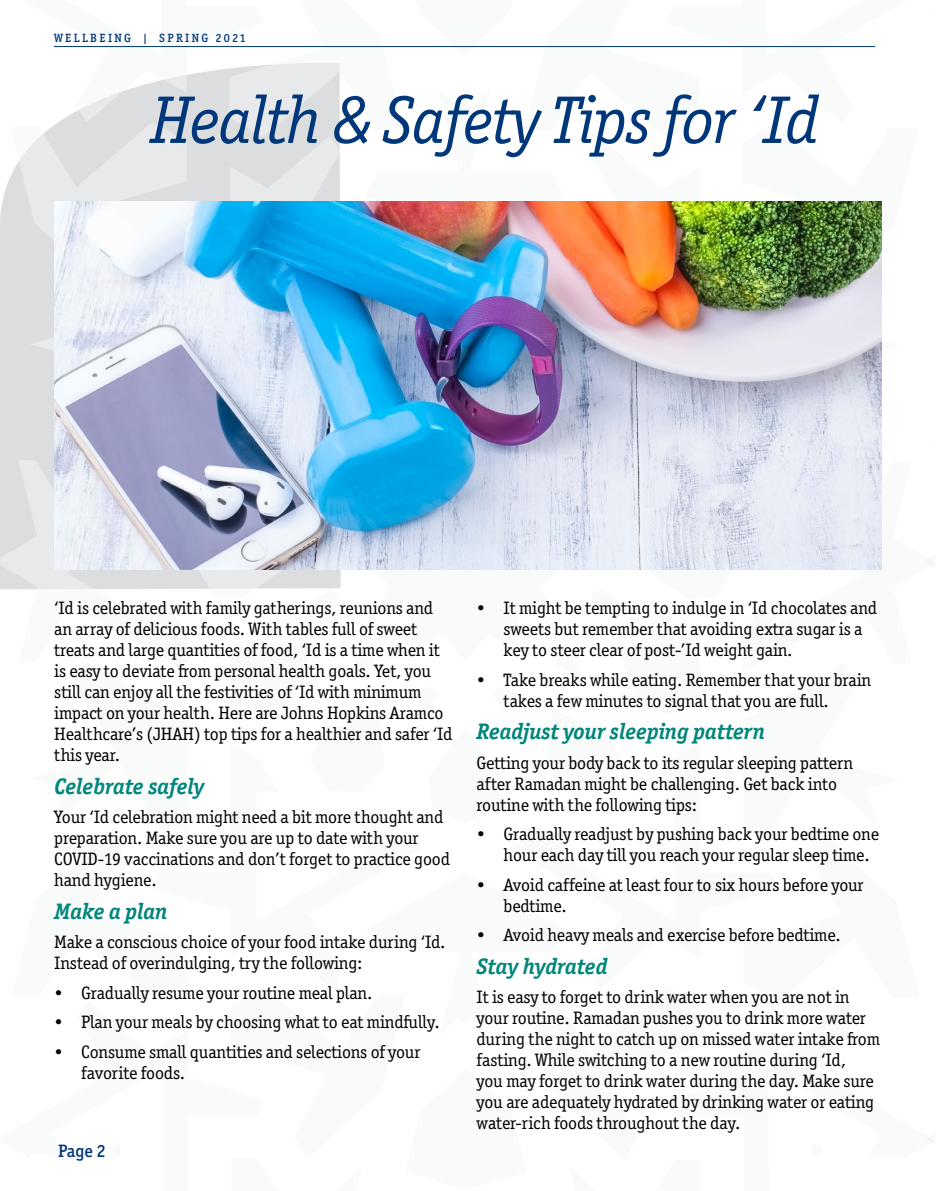
<style>
.page{position:relative;width:936px;height:1191px;background:#fff}
.page>*{position:absolute;margin:0;border:0;box-sizing:border-box;transform-origin:0 0}
.t1{font:italic 67.5px "Officina Ser ITC Std";letter-spacing:-.02em;color:#00377b}
.t2{font:italic 700 22.5px "Officina Ser ITC Std";color:#00867b}
.t3{font:18px/21px "Officina Ser ITC Std";letter-spacing:-.01em;color:#000}
.t4{font:500 18px "Officina Ser ITC Std";color:#00377b}
.t5{font:500 12px "Officina Ser ITC Std";letter-spacing:.2em;color:#00377b}
</style>
<div class="page">
<svg style="left:0;top:63px;width:340px;height:526px;fill:#dcddde"></svg>
<img style="left:54px;top:202px;width:827px;height:368px">
<p class="t5" style="left:54px;top:31px;width:193px">WELLBEING | SPRING 2021</p>
<h1 class="t1" style="left:151px;top:82px;width:669px">Health &amp; Safety Tips for ‘Id</h1>
<p class="t3" style="left:54px;top:597px;width:400px">‘Id is celebrated with family gatherings, reunions and an array of delicious foods. With tables full of sweet treats and large quantities of food, ‘Id is a time when it is easy to deviate from personal health goals. Yet, you still can enjoy all the festivities of ‘Id with minimum impact on your health. Here are Johns Hopkins Aramco Healthcare’s (JHAH) top tips for a healthier and safer ‘Id this year.</p>
<p class="t2" style="left:54px;top:772px;width:152px">Celebrate safely</p>
<p class="t3" style="left:54px;top:806px;width:397px">Your ‘Id celebration might need a bit more thought and preparation. Make sure you are up to date with your COVID-19 vaccinations and don’t forget to practice good hand hygiene.</p>
<p class="t2" style="left:54px;top:897px;width:114px">Make a plan</p>
<p class="t3" style="left:54px;top:931px;width:393px">Make a conscious choice of your food intake during ‘Id.<br>Instead of overindulging, try the following:</p>
<p class="t3" style="left:54px;top:982px;width:320px">• Gradually resume your routine meal plan.</p>
<p class="t3" style="left:54px;top:1011px;width:387px">• Plan your meals by choosing what to eat mindfully.</p>
<p class="t3" style="left:81px;top:1041px;width:341px;text-indent:-27px">• Consume small quantities and selections of your favorite foods.</p>
<p class="t4" style="left:58px;top:1140px;width:49px">Page 2</p>
<p class="t3" style="left:503px;top:597px;width:375px;text-indent:-27px">• It might be tempting to indulge in ‘Id chocolates and sweets but remember that avoiding extra sugar is a key to steer clear of post-’Id weight gain.</p>
<p class="t3" style="left:503px;top:669px;width:369px;text-indent:-27px">• Take breaks while eating. Remember that your brain takes a few minutes to signal that you are full.</p>
<p class="t2" style="left:476px;top:718px;width:290px">Readjust your sleeping pattern</p>
<p class="t3" style="left:476px;top:752px;width:378px">Getting your body back to its regular sleeping pattern after Ramadan might be challenging. Get back into routine with the following tips:</p>
<p class="t3" style="left:503px;top:823px;width:377px;text-indent:-27px">• Gradually readjust by pushing back your bedtime one hour each day till you reach your regular sleep time.</p>
<p class="t3" style="left:503px;top:874px;width:361px;text-indent:-27px">• Avoid caffeine at least four to six hours before your bedtime.</p>
<p class="t3" style="left:476px;top:924px;width:366px">• Avoid heavy meals and exercise before bedtime.</p>
<p class="t2" style="left:476px;top:952px;width:132px">Stay hydrated</p>
<p class="t3" style="left:476px;top:986px;width:405px">It is easy to forget to drink water when you are not in your routine. Ramadan pushes you to drink more water during the night to catch up on missed water intake from fasting. While switching to a new routine during ‘Id,<br>you may forget to drink water during the day. Make sure you are adequately hydrated by drinking water or eating water-rich foods throughout the day.</p>
</div>
